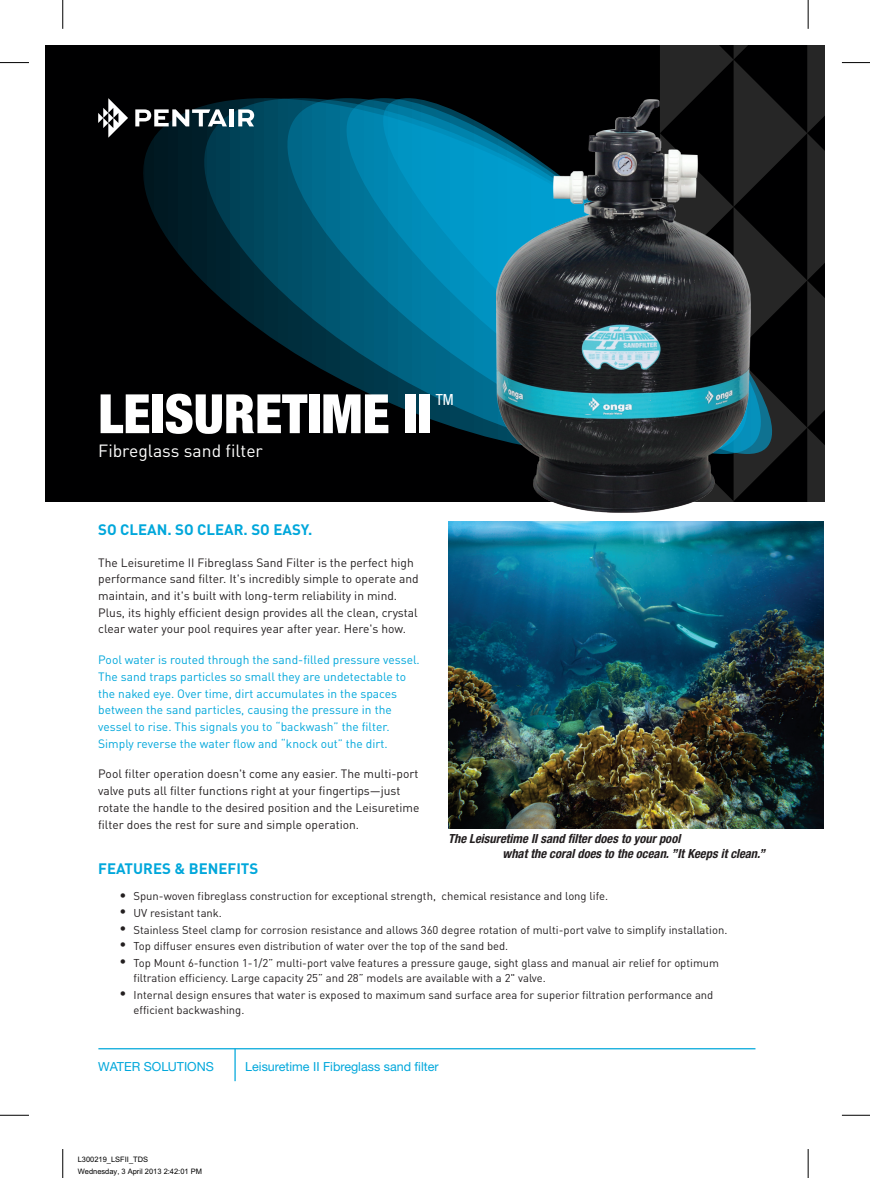
<style>
.page{position:relative;width:870px;height:1178px;background:#fff}
.page>*{position:absolute;margin:0;border:0;box-sizing:border-box;transform-origin:0 0}
.t1{font:900 condensed 54.25px "Helvetica Neue LT";color:#fff}
.t2{font:17.5px "DIN Pro";color:#fff}
.t3{font:condensed 15.38px "Helvetica Neue LT";color:#fff}
.t4{font:700 15px "DIN Pro";color:#00a7db}
.t5{font:italic 700 condensed 12.62px/14.9px "Helvetica Neue LT";color:#231f20}
.t6{font:12.5px "Helvetica Neue LT";color:#00a7db}
.t7{font:12px/16.8px "DIN Pro";color:#231f20}
.t8{font:12px/16.8px "DIN Pro";color:#00a7db}
.t9{font:11.25px/16.9px "DIN Pro";color:#231f20}
.t10{font:7.5px/12.5px "Arial";color:#000}
</style>
<div class="page">
<img style="left:448px;top:522px;width:375px;height:306px">
<div style="left:45px;top:45px;width:780px;height:456px;background:#000001"></div>
<svg style="left:660px;top:45px;width:165px;height:456px;fill:#262626"></svg>
<svg style="left:135px;top:126px;width:37px;height:119px;fill:#00171f"></svg>
<svg style="left:172px;top:98px;width:90px;height:233px"></svg>
<svg style="left:262px;top:98px;width:56px;height:269px;background:#00465d"></svg>
<svg style="left:318px;top:98px;width:37px;height:289px;background:#005a77"></svg>
<svg style="left:355px;top:98px;width:444px;height:356px"></svg>
<svg style="left:98px;top:98px;width:30px;height:40px"></svg>
<svg style="left:238px;top:109px;width:16px;height:17px"></svg>
<svg style="left:135px;top:109px;width:92px;height:17px"></svg>
<hr style="left:230px;top:109px;width:4px;height:17px;background:#fff">
<hr style="left:98px;top:1048px;width:657px;height:1px;background:#00a7db">
<hr style="left:234px;top:1049px;width:2px;height:32px;background:#00a7db">
<img style="left:497px;top:100px;width:253px;height:412px">
<svg style="left:0;top:1115px;width:29px;height:1px"></svg>
<svg style="left:63px;top:1149px;width:1px;height:29px"></svg>
<svg style="left:0;top:62px;width:29px;height:1px"></svg>
<svg style="left:63px;top:0;width:1px;height:29px"></svg>
<svg style="left:841px;top:62px;width:29px;height:1px"></svg>
<svg style="left:808px;top:0;width:1px;height:29px"></svg>
<svg style="left:841px;top:1115px;width:29px;height:1px"></svg>
<svg style="left:808px;top:1149px;width:1px;height:29px"></svg>
<h1 class="t1" style="left:98px;top:391px;width:335px">LEISURETIME II</h1>
<h3 class="t3" style="left:435px;top:393px;width:19px">TM</h3>
<h2 class="t2" style="left:98px;top:444px;width:166px">Fibreglass sand filter</h2>
<h3 class="t4" style="left:98px;top:524px;width:216px">SO CLEAN. SO CLEAR. SO EASY.</h3>
<p class="t7" style="left:98px;top:555px;width:322px">The Leisuretime II Fibreglass Sand Filter is the perfect high performance sand filter. It's incredibly simple to operate and maintain, and it's built with long-term reliability in mind.<br>Plus, its highly efficient design provides all the clean, crystal clear water your pool requires year after year. Here's how.</p>
<p class="t8" style="left:98px;top:652px;width:323px">Pool water is routed through the sand-filled pressure vessel.<br>The sand traps particles so small they are undetectable to the naked eye. Over time, dirt accumulates in the spaces between the sand particles, causing the pressure in the vessel to rise. This signals you to “backwash” the filter.<br>Simply reverse the water flow and “knock out” the dirt.</p>
<p class="t7" style="left:98px;top:767px;width:323px">Pool filter operation doesn't come any easier. The multi-port valve puts all filter functions right at your fingertips—just rotate the handle to the desired position and the Leisuretime filter does the rest for sure and simple operation.</p>
<h3 class="t4" style="left:98px;top:862px;width:162px">FEATURES &amp; BENEFITS</h3>
<p class="t5" style="left:502px;top:832px;width:264px;text-indent:-54px">The Leisuretime II sand filter does to your pool<br>what the coral does to the ocean. ”It Keeps it clean.”</p>
<p class="t9" style="left:133px;top:888px;width:595px">Spun-woven fibreglass construction for exceptional strength, chemical resistance and long life.<br>UV resistant tank.<br>Stainless Steel clamp for corrosion resistance and allows 360 degree rotation of multi-port valve to simplify installation.<br>Top diffuser ensures even distribution of water over the top of the sand bed.<br>Top Mount 6-function 1-1/2” multi-port valve features a pressure gauge, sight glass and manual air relief for optimum</p>
<p class="t9" style="left:133px;top:971px;width:581px;line-height:16.4px">filtration efficiency. Large capacity 25” and 28” models are available with a 2" valve.<br>Internal design ensures that water is exposed to maximum sand surface area for superior filtration performance and</p>
<p class="t9" style="left:133px;top:1002px;width:112px">efficient backwashing.</p>
<p class="t6" style="left:98px;top:1061px;width:117px">WATER SOLUTIONS</p>
<p class="t6" style="left:245px;top:1061px;width:195px">Leisuretime II Fibreglass sand filter</p>
<p class="t10" style="left:78px;top:1153px;width:126px">L300219_LSFII_TDS<br>Wednesday, 3 April 2013 2:42:01 PM</p>
</div>
